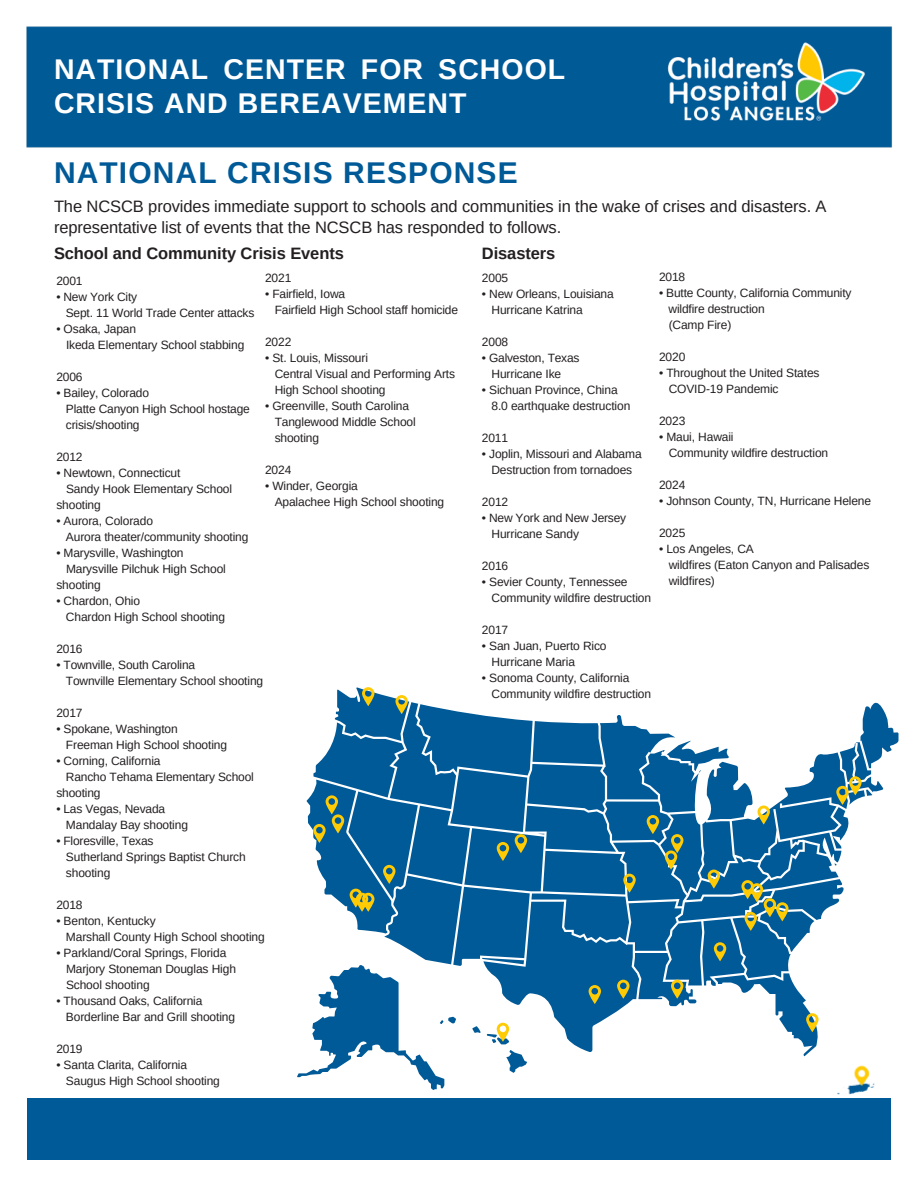
<style>
.page{position:relative;width:918px;height:1188px;background:#fff}
.page>*{position:absolute;margin:0;border:0;box-sizing:border-box;transform-origin:0 0}
.t1{font:700 30px "Arimo";letter-spacing:.035em;color:#005a97}
.t2{font:700 28.5px/33.8px "Arimo";letter-spacing:.035em;color:#fff}
.t3{font:16.5px/21.3px "Arimo";letter-spacing:-.005em;color:#231f20}
.t4{font:700 16.5px "Arimo";letter-spacing:-.005em;color:#231f20}
.t5{font:12px/16px "Arimo";letter-spacing:-.01em;color:#231f20}
</style>
<div class="page">
<div style="left:27px;top:1098px;width:864px;height:62px;background:#005a97"></div>
<img style="left:26px;top:26px;width:867px;height:122px">
<img style="left:837px;top:1090px;width:30px;height:5px">
<svg style="left:297px;top:687px;width:601px;height:403px"></svg>
<h2 class="t2" style="left:54px;top:53px;width:513px">NATIONAL CENTER FOR SCHOOL<br>CRISIS AND BEREAVEMENT</h2>
<h1 class="t1" style="left:54px;top:152px;width:465px">NATIONAL CRISIS RESPONSE</h1>
<h3 class="t3" style="left:54px;top:196px;width:774px">The NCSCB provides immediate support to schools and communities in the wake of crises and disasters. A representative list of events that the NCSCB has responded to follows.</h3>
<p class="t5" style="left:265px;top:270px;width:28px">2021</p>
<p class="t5" style="left:275px;top:286px;width:185px;text-indent:-10px">• Fairfield, Iowa<br>Fairfield High School staff homicide</p>
<p class="t5" style="left:265px;top:334px;width:28px">2022</p>
<p class="t5" style="left:275px;top:350px;width:182px;text-indent:-10px">• St. Louis, Missouri<br>Central Visual and Performing Arts<br>High School shooting</p>
<p class="t5" style="left:275px;top:398px;width:143px;text-indent:-10px">• Greenville, South Carolina<br>Tanglewood Middle School shooting</p>
<p class="t5" style="left:265px;top:462px;width:28px">2024</p>
<p class="t5" style="left:275px;top:478px;width:171px;text-indent:-10px">• Winder, Georgia<br>Apalachee High School shooting</p>
<h3 class="t4" style="left:54px;top:242px;width:291px">School and Community Crisis Events</h3>
<h3 class="t4" style="left:482px;top:242px;width:75px">Disasters</h3>
<p class="t5" style="left:56px;top:273px;width:28px">2001</p>
<p class="t5" style="left:66px;top:289px;width:190px;text-indent:-9px">• New York City<br>Sept. 11 World Trade Center attacks</p>
<p class="t5" style="left:66px;top:321px;width:180px;text-indent:-10px">• Osaka, Japan<br>Ikeda Elementary School stabbing</p>
<p class="t5" style="left:56px;top:369px;width:28px">2006</p>
<p class="t5" style="left:66px;top:385px;width:186px;text-indent:-9px">• Bailey, Colorado<br>Platte Canyon High School hostage crisis/shooting</p>
<p class="t5" style="left:56px;top:449px;width:28px">2012</p>
<p class="t5" style="left:56px;top:465px;width:126px">• Newtown, Connecticut</p>
<p class="t5" style="left:66px;top:481px;width:168px">Sandy Hook Elementary School</p>
<p class="t5" style="left:56px;top:497px;width:46px">shooting</p>
<p class="t5" style="left:66px;top:513px;width:184px;text-indent:-10px">• Aurora, Colorado<br>Aurora theater/community shooting</p>
<p class="t5" style="left:56px;top:545px;width:129px">• Marysville, Washington</p>
<p class="t5" style="left:66px;top:561px;width:161px">Marysville Pilchuk High School</p>
<p class="t5" style="left:56px;top:577px;width:46px">shooting</p>
<p class="t5" style="left:66px;top:593px;width:161px;text-indent:-10px">• Chardon, Ohio<br>Chardon High School shooting</p>
<p class="t5" style="left:56px;top:641px;width:28px">2016</p>
<p class="t5" style="left:66px;top:657px;width:199px;text-indent:-10px">• Townville, South Carolina<br>Townville Elementary School shooting</p>
<p class="t5" style="left:56px;top:705px;width:28px">2017</p>
<p class="t5" style="left:66px;top:721px;width:163px;text-indent:-10px">• Spokane, Washington<br>Freeman High School shooting</p>
<p class="t5" style="left:56px;top:753px;width:106px">• Corning, California</p>
<p class="t5" style="left:66px;top:769px;width:190px">Rancho Tehama Elementary School</p>
<p class="t5" style="left:56px;top:785px;width:46px">shooting</p>
<p class="t5" style="left:66px;top:801px;width:124px;text-indent:-10px">• Las Vegas, Nevada<br>Mandalay Bay shooting</p>
<p class="t5" style="left:66px;top:833px;width:181px;text-indent:-10px">• Floresville, Texas<br>Sutherland Springs Baptist Church shooting</p>
<p class="t5" style="left:56px;top:897px;width:28px">2018</p>
<p class="t5" style="left:66px;top:913px;width:200px;text-indent:-10px">• Benton, Kentucky<br>Marshall County High School shooting</p>
<p class="t5" style="left:66px;top:945px;width:172px;text-indent:-10px">• Parkland/Coral Springs, Florida<br>Marjory Stoneman Douglas High<br>School shooting</p>
<p class="t5" style="left:66px;top:993px;width:171px;text-indent:-10px">• Thousand Oaks, California<br>Borderline Bar and Grill shooting</p>
<p class="t5" style="left:56px;top:1041px;width:28px">2019</p>
<p class="t5" style="left:66px;top:1057px;width:156px;text-indent:-10px">• Santa Clarita, California<br>Saugus High School shooting</p>
<p class="t5" style="left:659px;top:269px;width:28px">2018</p>
<p class="t5" style="left:669px;top:285px;width:184px;text-indent:-10px">• Butte County, California Community wildfire destruction<br>(Camp Fire)</p>
<p class="t5" style="left:659px;top:349px;width:28px">2020</p>
<p class="t5" style="left:669px;top:365px;width:152px;text-indent:-10px">• Throughout the United States<br>COVID-19 Pandemic</p>
<p class="t5" style="left:659px;top:413px;width:28px">2023</p>
<p class="t5" style="left:669px;top:429px;width:161px;text-indent:-10px">• Maui, Hawaii<br>Community wildfire destruction</p>
<p class="t5" style="left:659px;top:477px;width:28px">2024</p>
<p class="t5" style="left:659px;top:493px;width:214px">• Johnson County, TN, Hurricane Helene</p>
<p class="t5" style="left:659px;top:525px;width:28px">2025</p>
<p class="t5" style="left:669px;top:541px;width:202px;text-indent:-10px">• Los Angeles, CA<br>wildfires (Eaton Canyon and Palisades wildfires)</p>
<p class="t5" style="left:482px;top:270px;width:28px">2005</p>
<p class="t5" style="left:492px;top:286px;width:124px;text-indent:-10px">• New Orleans, Louisiana<br>Hurricane Katrina</p>
<p class="t5" style="left:482px;top:334px;width:28px">2008</p>
<p class="t5" style="left:492px;top:350px;width:90px;text-indent:-10px">• Galveston, Texas<br>Hurricane Ike</p>
<p class="t5" style="left:492px;top:382px;width:140px;text-indent:-10px">• Sichuan Province, China<br>8.0 earthquake destruction</p>
<p class="t5" style="left:482px;top:430px;width:28px">2011</p>
<p class="t5" style="left:482px;top:446px;width:161px;text-align:center">• Joplin, Missouri and Alabama<br>Destruction from tornadoes</p>
<p class="t5" style="left:482px;top:494px;width:28px">2012</p>
<p class="t5" style="left:492px;top:510px;width:136px;text-indent:-10px">• New York and New Jersey<br>Hurricane Sandy</p>
<p class="t5" style="left:482px;top:558px;width:28px">2016</p>
<p class="t5" style="left:492px;top:574px;width:161px;text-indent:-10px">• Sevier County, Tennessee<br>Community wildfire destruction</p>
<p class="t5" style="left:482px;top:622px;width:28px">2017</p>
<p class="t5" style="left:492px;top:638px;width:117px;text-indent:-10px">• San Juan, Puerto Rico<br>Hurricane Maria</p>
<p class="t5" style="left:492px;top:670px;width:161px;text-indent:-10px">• Sonoma County, California<br>Community wildfire destruction</p>
</div>
